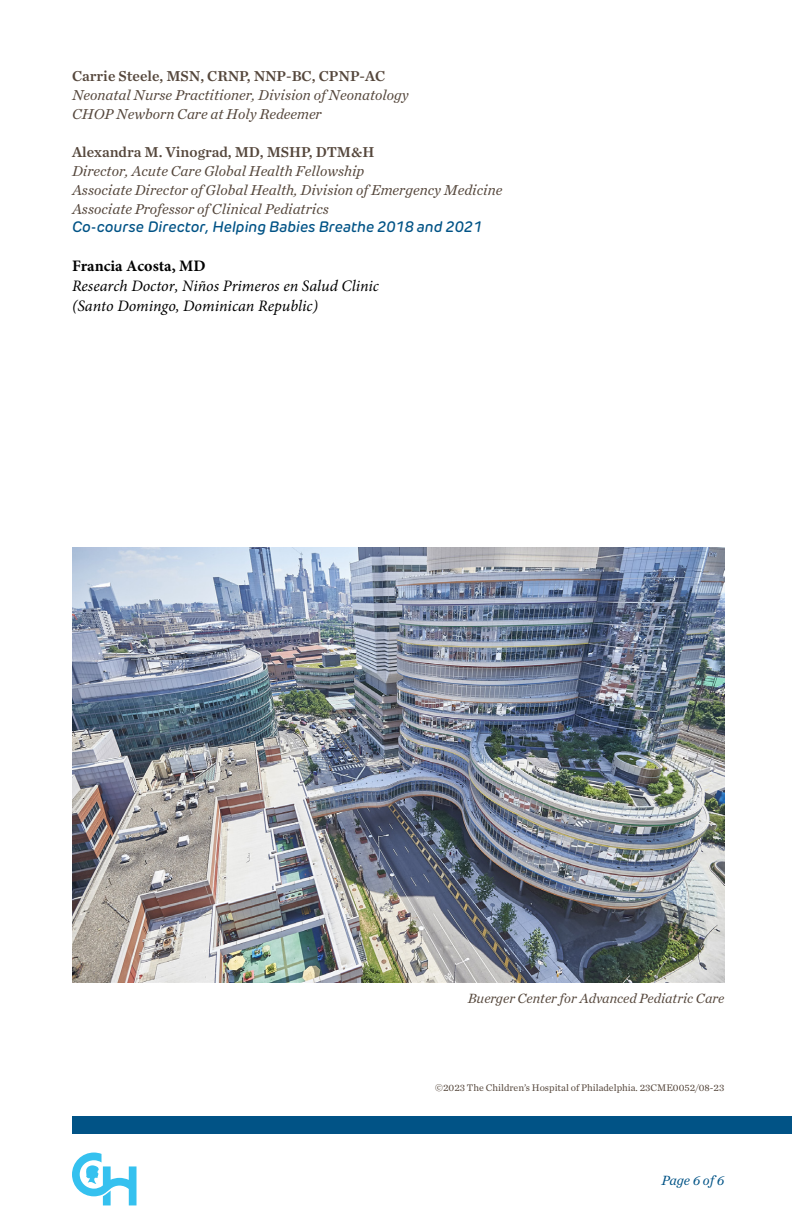
<style>
.page{position:relative;width:792px;height:1224px;background:#fff}
.page>*{position:absolute;margin:0;border:0;box-sizing:border-box;transform-origin:0 0}
.Headings{font:italic 16px/20.2px "Minion Pro";color:#000}
.Headings-2{font:italic 15px/18.8px "Chronicle Text G1";color:#55473c}
.Body_Copy{font:italic 14px "Chronicle Text G1";color:#55473c}
.t1{font:italic 14px "Chronicle Text G1";color:#015386}
.Body_Copy-2{font:10px "Chronicle Text G1";color:#55473c}
.s1{font-family:"Chronicle Text G1 Semi";font-style:normal}
.s2{font-family:"New Rubrik";font-weight:500;color:#015386}
.s3{font-weight:700;font-style:normal}
</style>
<div class="page">
<div style="left:72px;top:1116px;width:720px;height:18px;background:#015386"></div>
<svg style="left:72px;top:1153px;width:65px;height:52px"></svg>
<img style="left:72px;top:548px;width:652px;height:434px">
<p class="Headings-2" style="left:72px;top:66px;width:338px"><span class="s1">Carrie Steele, MSN, CRNP, NNP-BC, CPNP-AC<br></span>Neonatal Nurse Practitioner, Division of Neonatology<br>CHOP Newborn Care at Holy Redeemer</p>
<p class="Headings-2" style="left:72px;top:142px;width:432px"><span class="s1">Alexandra M. Vinograd, MD, MSHP, DTM&amp;H<br></span>Director, Acute Care Global Health Fellowship<br>Associate Director of Global Health, Division of Emergency Medicine Associate Professor of Clinical Pediatrics<br><span class="s2">Co-course Director, Helping Babies Breathe 2018 and 2021</span></p>
<p class="Headings" style="left:72px;top:256px;width:309px"><span class="s3">Francia Acosta, MD<br></span>Research Doctor, Niños Primeros en Salud Clinic (Santo Domingo, Dominican Republic)</p>
<p class="Body_Copy" style="left:468px;top:988px;width:258px">Buerger Center for Advanced Pediatric Care</p>
<p class="Body_Copy-2" style="left:435px;top:1080px;width:291px">©2023 The Children’s Hospital of Philadelphia. 23CME0052/08-23</p>
<p class="t1" style="left:661px;top:1169px;width:64px">Page 6 of 6</p>
</div>
